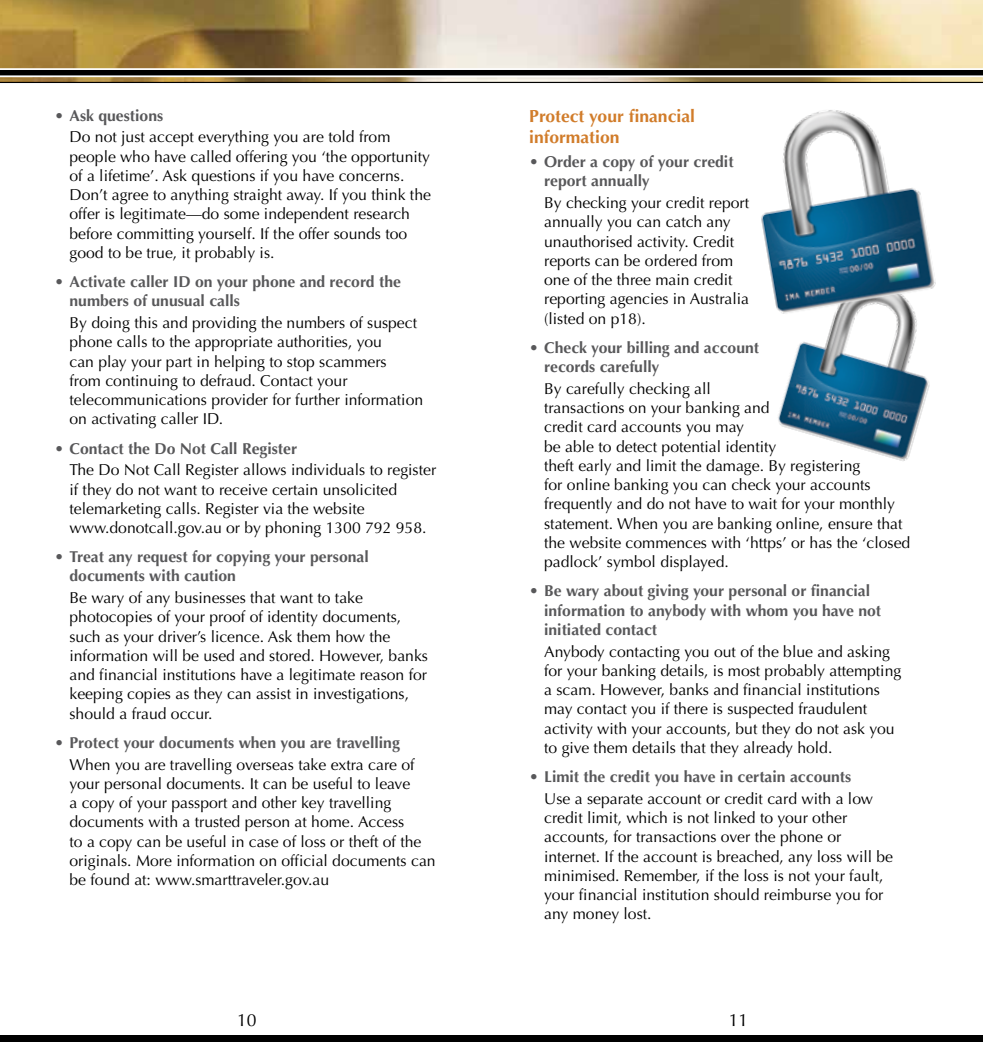
<style>
.page{position:relative;width:983px;height:1042px;background:#fff}
.page>*{position:absolute;margin:0;border:0;box-sizing:border-box;transform-origin:0 0}
.Head_2{font:700 17.5px/21px "Optima";color:#d17c2a}
.t1{font:17.5px "Optima";color:#000}
.Bullet{font:15.75px/19.2px "Optima";color:#000}
.Bullet_black_80{font:700 15.75px/19.2px "Optima";color:#58585a}
</style>
<div class="page">
<svg style="left:0;top:0;width:982px;height:83px;background:#b59e71"></svg>
<svg style="left:0;top:68px;width:982px;height:9px"></svg>
<div style="left:0;top:1035px;width:982px;height:7px;background:#000"></div>
<img style="left:778px;top:317px;width:152px;height:144px">
<img style="left:761px;top:110px;width:175px;height:207px">
<p class="Bullet_black_80" style="left:55px;top:106px;width:110px">• Ask questions</p>
<p class="Bullet" style="left:69px;top:128px;width:363px">Do not just accept everything you are told from people who have called offering you ‘the opportunity of a lifetime’. Ask questions if you have concerns.<br>Don’t agree to anything straight away. If you think the offer is legitimate—do some independent research before committing yourself. If the offer sounds too good to be true, it probably is.</p>
<p class="Bullet_black_80" style="left:69px;top:272px;width:333px;text-indent:-15px">• Activate caller ID on your phone and record the numbers of unusual calls</p>
<p class="Bullet" style="left:69px;top:313px;width:355px">By doing this and providing the numbers of suspect phone calls to the appropriate authorities, you<br>can play your part in helping to stop scammers<br>from continuing to defraud. Contact your telecommunications provider for further information on activating caller ID.</p>
<p class="Bullet_black_80" style="left:55px;top:439px;width:244px">• Contact the Do Not Call Register</p>
<p class="Bullet" style="left:69px;top:460px;width:368px">The Do Not Call Register allows individuals to register if they do not want to receive certain unsolicited telemarketing calls. Register via the website www.donotcall.gov.au or by phoning 1300 792 958.</p>
<p class="Bullet_black_80" style="left:69px;top:547px;width:301px;text-indent:-15px">• Treat any request for copying your personal documents with caution</p>
<p class="Bullet" style="left:69px;top:588px;width:360px">Be wary of any businesses that want to take photocopies of your proof of identity documents, such as your driver’s licence. Ask them how the information will be used and stored. However, banks and financial institutions have a legitimate reason for keeping copies as they can assist in investigations, should a fraud occur.</p>
<p class="Bullet_black_80" style="left:55px;top:733px;width:347px">• Protect your documents when you are travelling</p>
<p class="Bullet" style="left:69px;top:755px;width:367px">When you are travelling overseas take extra care of your personal documents. It can be useful to leave<br>a copy of your passport and other key travelling documents with a trusted person at home. Access<br>to a copy can be useful in case of loss or theft of the originals. More information on official documents can be found at: www.smarttraveler.gov.au</p>
<p class="Head_2" style="left:529px;top:106px;width:167px">Protect your financial information</p>
<p class="Bullet_black_80" style="left:544px;top:152px;width:191px;text-indent:-15px">• Order a copy of your credit report annually</p>
<p class="Bullet" style="left:544px;top:193px;width:206px">By checking your credit report annually you can catch any unauthorised activity. Credit reports can be ordered from one of the three main credit reporting agencies in Australia (listed on p18).</p>
<p class="Bullet_black_80" style="left:544px;top:338px;width:216px;text-indent:-15px">• Check your billing and account records carefully</p>
<p class="Bullet" style="left:544px;top:379px;width:367px">By carefully checking all<br>transactions on your banking and<br>credit card accounts you may<br>be able to detect potential identity<br>theft early and limit the damage. By registering<br>for online banking you can check your accounts frequently and do not have to wait for your monthly statement. When you are banking online, ensure that the website commences with ‘https’ or has the ‘closed padlock’ symbol displayed.</p>
<p class="Bullet_black_80" style="left:544px;top:581px;width:338px;text-indent:-15px">• Be wary about giving your personal or financial information to anybody with whom you have not initiated contact</p>
<p class="Bullet" style="left:544px;top:642px;width:358px">Anybody contacting you out of the blue and asking for your banking details, is most probably attempting a scam. However, banks and financial institutions may contact you if there is suspected fraudulent activity with your accounts, but they do not ask you to give them details that they already hold.</p>
<p class="Bullet_black_80" style="left:529px;top:767px;width:323px">• Limit the credit you have in certain accounts</p>
<p class="Bullet" style="left:544px;top:789px;width:350px">Use a separate account or credit card with a low credit limit, which is not linked to your other accounts, for transactions over the phone or internet. If the account is breached, any loss will be minimised. Remember, if the loss is not your fault, your financial institution should reimburse you for any money lost.</p>
<p class="t1" style="left:237px;top:1010px;width:21px">10</p>
<p class="t1" style="left:728px;top:1010px;width:21px">11</p>
</div>
